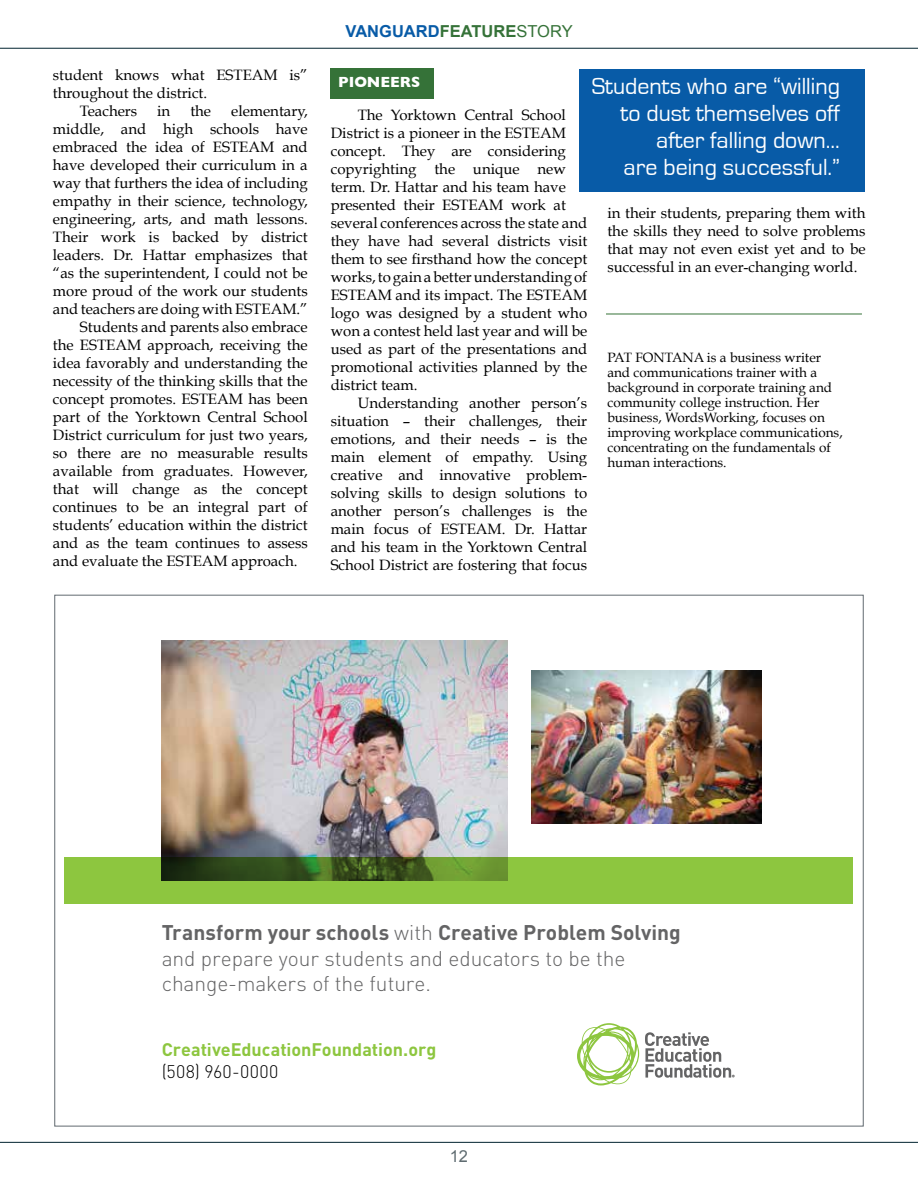
<style>
.page{position:relative;width:918px;height:1188px;background:#fff}
.page>*{position:absolute;margin:0;border:0;box-sizing:border-box;transform-origin:0 0}
.t1{font:24px/27px "Eurostile";color:#fff;text-align:right}
.t2{font:300 21px/25.5px "DINOT";letter-spacing:-.005em;color:#646465}
.t3{font:700 18px "DINOT";color:#8dc63f}
.t4{font:300 18px "DINOT";letter-spacing:.02em;color:#000}
.t5{font:700 16.5px "Arial";color:#085ba7}
.t6{font:16.5px "Arial";color:#5f6c71}
.t7{font:15px/18px "Book Antiqua";color:#000;text-align:justify}
.t8{font:700 15px "Gill Sans";color:#fff}
.t9{font:13.5px/15px "Book Antiqua";color:#000}
.t10{font:7.65px "Myriad Pro";color:#000}
.s1{color:#357238}
.s2{font-weight:400;color:#357238}
.s3{font-weight:700}
</style>
<div class="page">
<div style="left:330px;top:68px;width:104px;height:31px;background:#357238"></div>
<hr style="left:0;top:48px;width:918px;height:1px;background:#00232f">
<hr style="left:0;top:1142px;width:918px;height:1px;background:#00232f">
<hr style="left:606px;top:314px;width:256px;height:1px;background:#357238">
<div style="left:579px;top:69px;width:286px;height:123px;background:#085ba7"></div>
<img style="left:162px;top:641px;width:345px;height:216px">
<svg style="left:577px;top:1023px;width:62px;height:62px"></svg>
<svg style="left:645px;top:1032px;width:86px;height:46px"></svg>
<img style="left:531px;top:670px;width:231px;height:154px">
<svg style="left:65px;top:857px;width:787px;height:46px;background:#7bae38"></svg>
<p class="t7" style="left:53px;top:66px;width:256px">student knows what ESTEAM is”</p>
<p class="t7" style="left:53px;top:84px;width:156px">throughout the district.</p>
<p class="t7" style="left:80px;top:102px;width:59px">Teachers</p>
<p class="t7" style="left:157px;top:102px;width:15px">in</p>
<p class="t7" style="left:190px;top:102px;width:22px">the</p>
<p class="t7" style="left:231px;top:102px;width:78px">elementary,</p>
<p class="t7" style="left:53px;top:120px;width:256px">middle, and high schools have</p>
<p class="t7" style="left:53px;top:138px;width:256px">embraced the idea of ESTEAM and</p>
<p class="t7" style="left:53px;top:156px;width:256px">have developed their curriculum in a</p>
<p class="t7" style="left:53px;top:174px;width:256px">way that furthers the idea of including</p>
<p class="t7" style="left:53px;top:192px;width:256px">empathy in their science, technology,</p>
<p class="t7" style="left:53px;top:210px;width:256px">engineering, arts, and math lessons.</p>
<p class="t7" style="left:53px;top:228px;width:256px">Their work is backed by district</p>
<p class="t7" style="left:53px;top:246px;width:256px">leaders. Dr. Hattar emphasizes that</p>
<p class="t7" style="left:53px;top:264px;width:256px">“as the superintendent, I could not be</p>
<p class="t7" style="left:53px;top:282px;width:256px">more proud of the work our students</p>
<p class="t7" style="left:53px;top:300px;width:256px">and teachers are doing with ESTEAM.”</p>
<p class="t7" style="left:80px;top:318px;width:229px">Students and parents also embrace</p>
<p class="t7" style="left:53px;top:336px;width:256px">the ESTEAM approach, receiving the</p>
<p class="t7" style="left:53px;top:354px;width:256px">idea favorably and understanding the</p>
<p class="t7" style="left:53px;top:372px;width:256px">necessity of the thinking skills that the</p>
<p class="t7" style="left:53px;top:390px;width:256px">concept promotes. ESTEAM has been</p>
<p class="t7" style="left:53px;top:408px;width:256px">part of the Yorktown Central School</p>
<p class="t7" style="left:53px;top:426px;width:256px">District curriculum for just two years,</p>
<p class="t7" style="left:53px;top:444px;width:256px">so there are no measurable results</p>
<p class="t7" style="left:53px;top:462px;width:256px">available from graduates. However,</p>
<p class="t7" style="left:53px;top:480px;width:256px">that will change as the concept</p>
<p class="t7" style="left:53px;top:498px;width:256px">continues to be an integral part of</p>
<p class="t7" style="left:53px;top:516px;width:256px">students’ education within the district</p>
<p class="t7" style="left:53px;top:534px;width:256px">and as the team continues to assess</p>
<p class="t7" style="left:53px;top:552px;width:246px">and evaluate the ESTEAM approach.</p>
<p class="t5" style="left:346px;top:20px;width:229px">VANGUARD<span class="s1">FEATURE</span><span class="s2">STORY</span></p>
<p class="t8" style="left:338px;top:70px;width:84px">PIONEERS</p>
<p class="t7" style="left:331px;top:106px;width:258px;text-align:left;text-indent:27px">The Yorktown Central School District is a pioneer in the ESTEAM concept. They are considering copyrighting the unique new term. Dr. Hattar and his team have presented their ESTEAM work at several conferences across the state and they have had several districts visit them to see firsthand how the concept works, to gain a better understanding of ESTEAM and its impact. The ESTEAM logo was designed by a student who won a contest held last year and will be used as part of the presentations and promotional activities planned by the district team.</p>
<p class="t7" style="left:331px;top:394px;width:258px;text-indent:27px">Understanding another person’s situation – their challenges, their emotions, and their needs – is the main element of empathy. Using creative and innovative problem&shy;solving skills to design solutions to another person’s challenges is the main focus of ESTEAM. Dr. Hattar and his team in the Yorktown Central School District are fostering that focus</p>
<h1 class="t1" style="left:592px;top:73px;width:250px">Students who are “willing to dust themselves off after falling down...<br>are being successful.”</h1>
<p class="t7" style="left:607px;top:204px;width:260px">in their students, preparing them with the skills they need to solve problems that may not even exist yet and to be successful in an ever-changing world.</p>
<p class="t9" style="left:607px;top:350px;width:237px">PAT FONTANA is a business writer and communications trainer with a background in corporate training and community college instruction. Her business, WordsWorking, focuses on improving workplace communications, concentrating on the fundamentals of human interactions.</p>
<h2 class="t2" style="left:162px;top:920px;width:521px"><span class="s3">Transform your schools</span> with <span class="s3">Creative Problem Solving </span>and prepare your students and educators to be the change-makers of the future.</h2>
<p class="t3" style="left:162px;top:1037px;width:276px">CreativeEducationFoundation.org</p>
<p class="t4" style="left:162px;top:1061px;width:118px">(508) 960-0000</p>
<p class="t6" style="left:450px;top:1146px;width:20px">12</p>
<p class="t10" style="left:732px;top:1073px;width:5px">®</p>
</div>
